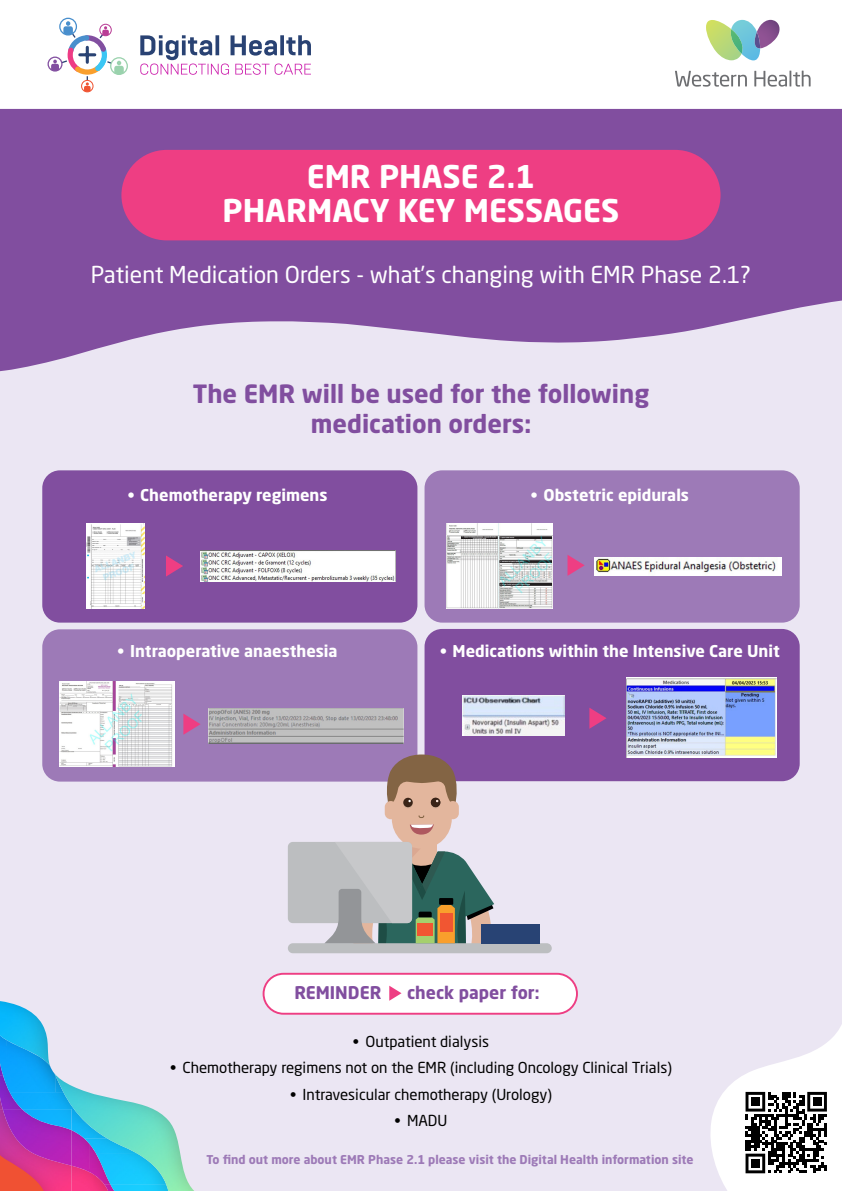
<style>
.page{position:relative;width:842px;height:1191px;background:#fff}
.page>*{position:absolute;margin:0;border:0;box-sizing:border-box;transform-origin:0 0}
.t1{font:700 31px/33.2px "Neo Sans Std";color:#fff;text-align:center}
.t2{font:700 24.9px/29.8px "Neo Sans Std";color:#814e9f;text-align:center}
.t3{font:23px "Neo Sans Std";color:#fff}
.t4{font:700 17.3px "Neo Sans Std";color:#814e9f}
.t5{font:700 16.1px "Neo Sans Std";color:#fff}
.t6{font:15px "Neo Sans Std";color:#000}
.t7{font:700 12px "Neo Sans Std";color:#9d7ab7}
</style>
<div class="page">
<div style="left:0;top:372px;width:842px;height:819px;background:#ebe6f3"></div>
<svg style="left:706px;top:20px;width:74px;height:41px"></svg>
<img style="left:753px;top:32px;width:7px;height:16px">
<img style="left:731px;top:29px;width:13px;height:25px">
<svg style="left:675px;top:71px;width:72px;height:16px"></svg>
<svg style="left:754px;top:71px;width:57px;height:16px"></svg>
<svg style="left:140px;top:35px;width:171px;height:40px"></svg>
<svg style="left:48px;top:18px;width:80px;height:74px"></svg>
<hr style="left:86px;top:47px;width:3px;height:15px;background:#294273">
<hr style="left:80px;top:53px;width:15px;height:3px;background:#294273">
<svg style="left:0;top:109px;width:842px;height:263px;background:#956baf"></svg>
<svg style="left:707px;top:994px;width:135px;height:197px"></svg>
<div style="left:751px;top:1097px;width:8px;height:9px;background:#000"></div>
<div style="left:813px;top:1097px;width:8px;height:9px;background:#000"></div>
<div style="left:751px;top:1159px;width:8px;height:8px;background:#000"></div>
<div style="left:121px;top:150px;width:599px;height:90px;background:#ee3e83;border-radius:45px"></div>
<div style="left:264px;top:973px;width:313px;height:40px;background:#fff;border-radius:20px"></div>
<div style="left:263px;top:972px;width:315px;height:42px;border:2px solid #ee3e83;border-radius:20px"></div>
<svg style="left:389px;top:985px;width:12px;height:15px"></svg>
<div style="left:42px;top:470px;width:375px;height:152px;background:#814e9f;border-radius:18px"></div>
<div style="left:42px;top:629px;width:375px;height:152px;background:#9d7ab7;border-radius:18px"></div>
<div style="left:424px;top:470px;width:376px;height:152px;background:#9d7ab7;border-radius:18px"></div>
<div style="left:424px;top:629px;width:376px;height:152px;background:#814e9f;border-radius:18px"></div>
<svg style="left:166px;top:555px;width:17px;height:21px"></svg>
<svg style="left:183px;top:714px;width:18px;height:20px"></svg>
<svg style="left:589px;top:707px;width:17px;height:22px"></svg>
<svg style="left:567px;top:555px;width:18px;height:21px"></svg>
<img style="left:86px;top:523px;width:59px;height:85px">
<img style="left:60px;top:681px;width:115px;height:86px">
<img style="left:201px;top:551px;width:195px;height:30px">
<img style="left:595px;top:557px;width:186px;height:19px">
<img style="left:208px;top:708px;width:195px;height:35px">
<img style="left:447px;top:524px;width:106px;height:85px">
<img style="left:462px;top:696px;width:103px;height:40px">
<img style="left:627px;top:677px;width:150px;height:80px">
<div style="left:288px;top:842px;width:124px;height:81px;background:#bcbec0;border-radius:5px"></div>
<div style="left:288px;top:943px;width:264px;height:10px;background:#bcbec0;border-radius:5px"></div>
<svg style="left:324px;top:754px;width:170px;height:190px"></svg>
<div style="left:417px;top:923px;width:16px;height:13px;background:#f15632"></div>
<div style="left:482px;top:924px;width:58px;height:19px;background:#284374"></div>
<img style="left:0;top:1001px;width:194px;height:190px">
<img style="left:0;top:1109px;width:72px;height:82px">
<img style="left:3px;top:1109px;width:69px;height:56px">
<img style="left:22px;top:1109px;width:50px;height:21px">
<svg style="left:0;top:1155px;width:44px;height:36px;background:#e6445a"></svg>
<h1 class="t1" style="left:223px;top:159px;width:398px">EMR PHASE 2.1<br>PHARMACY KEY MESSAGES</h1>
<h3 class="t3" style="left:91px;top:261px;width:662px">Patient Medication Orders - what’s changing with EMR Phase 2.1?</h3>
<h2 class="t2" style="left:193px;top:378px;width:458px">The EMR will be used for the following medication orders:</h2>
<p class="t5" style="left:128px;top:485px;width:201px">• Chemotherapy regimens</p>
<p class="t5" style="left:531px;top:485px;width:160px">• Obstetric epidurals</p>
<p class="t5" style="left:118px;top:641px;width:221px">• Intraoperative anaesthesia</p>
<p class="t5" style="left:440px;top:641px;width:341px">• Medications within the Intensive Care Unit</p>
<p class="t4" style="left:294px;top:981px;width:89px">REMINDER</p>
<p class="t4" style="left:407px;top:981px;width:134px">check paper for:</p>
<p class="t6" style="left:353px;top:1032px;width:138px">• Outpatient dialysis</p>
<p class="t6" style="left:170px;top:1058px;width:503px">• Chemotherapy regimens not on the EMR (including Oncology Clinical Trials)</p>
<p class="t6" style="left:290px;top:1084px;width:263px">• Intravesicular chemotherapy (Urology)</p>
<p class="t6" style="left:394px;top:1111px;width:55px">• MADU</p>
<p class="t7" style="left:206px;top:1152px;width:489px">To find out more about EMR Phase 2.1 please visit the Digital Health information site</p>
</div>
